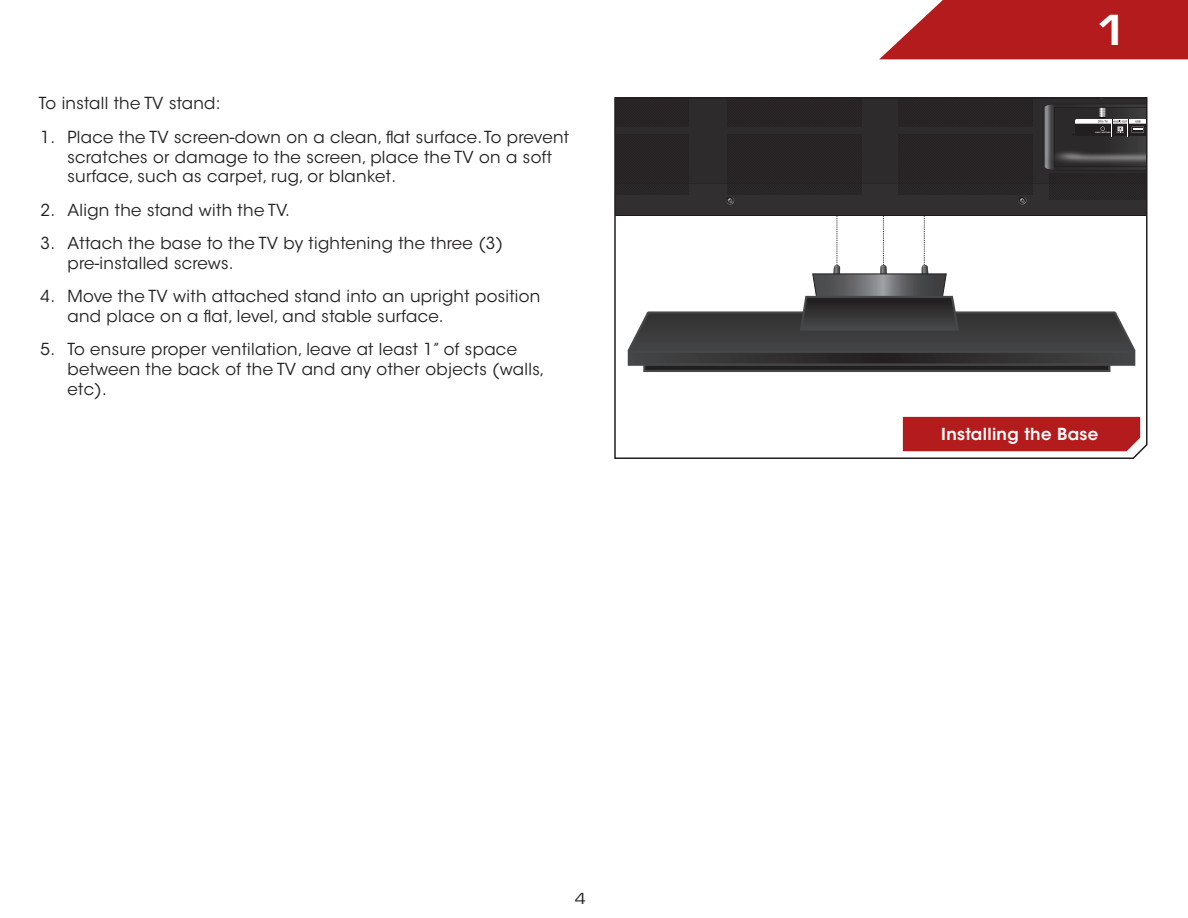
<style>
.page{position:relative;width:1188px;height:918px;background:#fff}
.page>*{position:absolute;margin:0;border:0;box-sizing:border-box;transform-origin:0 0}
.t1{font:700 45px "Eurostile";color:#fff;scale:1.1 1}
.t2{font:16.5px/19.8px "ITC Avant Garde Std";letter-spacing:.02em;color:#231f20}
.t3{font:600 16.5px "ITC Avant Garde Std";letter-spacing:.02em;color:#fff}
.t4{font:16.5px "Eurostile";color:#231f20;scale:1.1 1}
</style>
<div class="page">
<svg style="left:879px;top:0;width:309px;height:59px;background:#bb3233"></svg>
<svg style="left:614px;top:97px;width:534px;height:362px"></svg>
<div style="left:903px;top:417px;width:237px;height:34px;background:#b41b1c"></div>
<p class="t2" style="left:39px;top:94px;width:183px">To install the TV stand:</p>
<p class="t2" style="left:67px;top:127px;width:503px;text-indent:-27px">1. Place the TV screen-down on a clean, flat surface. To prevent scratches or damage to the screen, place the TV on a soft surface, such as carpet, rug, or blanket.</p>
<p class="t2" style="left:41px;top:200px;width:251px">2. Align the stand with the TV.</p>
<p class="t2" style="left:67px;top:233px;width:437px;text-indent:-27px">3. Attach the base to the TV by tightening the three (3) pre-installed screws.</p>
<p class="t2" style="left:67px;top:286px;width:474px;text-indent:-27px">4. Move the TV with attached stand into an upright position and place on a flat, level, and stable surface.</p>
<p class="t2" style="left:67px;top:339px;width:479px;text-indent:-27px">5. To ensure proper ventilation, leave at least 1” of space between the back of the TV and any other objects (walls, etc).</p>
<p class="t4" style="left:575px;top:890px;width:12px">4</p>
<h1 class="t1" style="left:1096px;top:5px;width:30px">1</h1>
<p class="t3" style="left:941px;top:424px;width:159px">Installing the Base</p>
</div>
